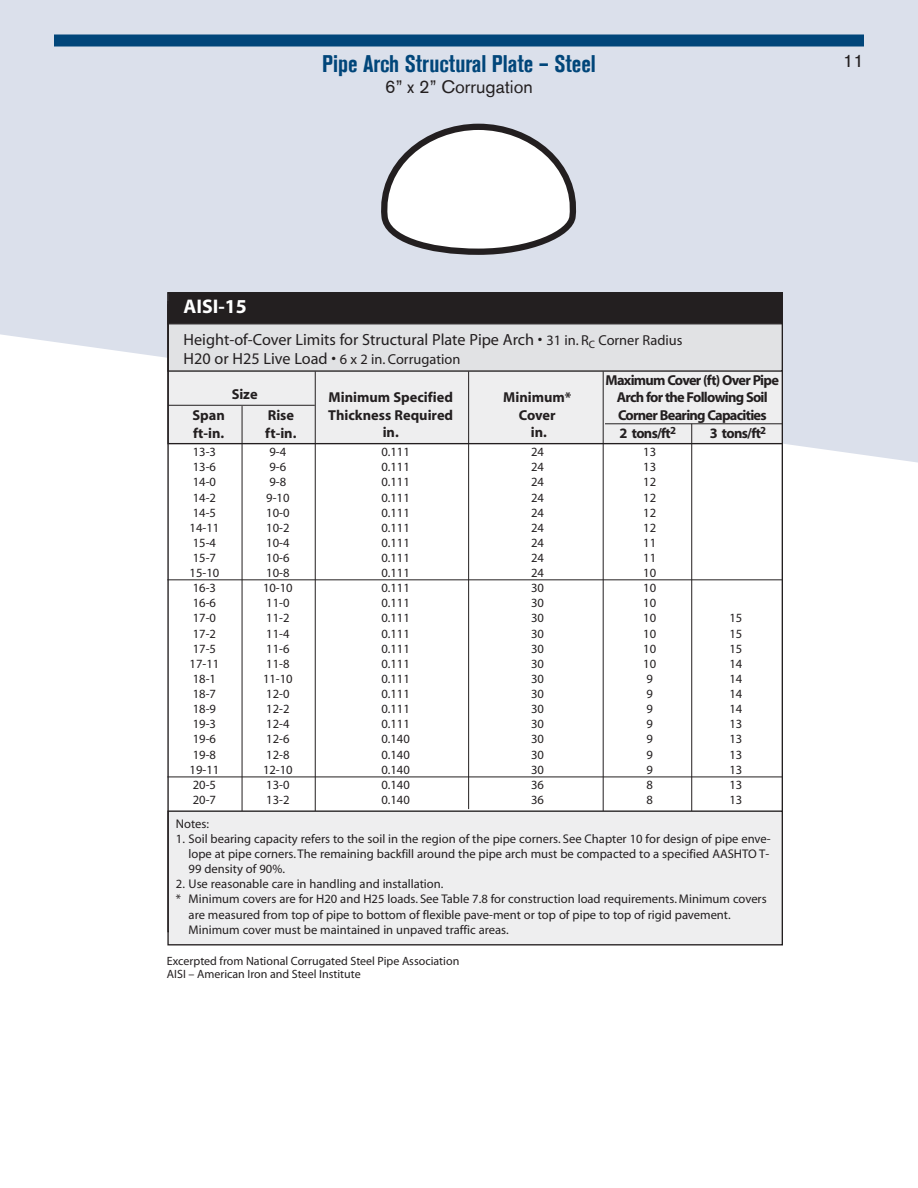
<style>
.page{position:relative;width:918px;height:1188px;background:#fff}
.page>*{position:absolute;margin:0;border:0;box-sizing:border-box;transform-origin:0 0}
.t1{font:700 condensed 24px "Akzidenz Grotesk Std";color:#01467a}
.t2{font:700 19.8px "Myriad";color:#fff}
.t3{font:18px "Akzidenz Grotesk Std";color:#231f20}
.t4{font:16.2px/19.5px "Myriad";color:#231f20}
.t5{font:700 14.4px/17.5px "Myriad";letter-spacing:-.045em;color:#231f20}
.t6{font:700 14.4px/17.2px "Myriad";color:#231f20;text-align:center}
.t7{font:12.6px/15.1px "Myriad";color:#231f20;text-align:justify}
.t8{font:12px/13.5px "Myriad Pro";color:#231f20}
.s1{font-size:14.4px}
</style>
<div class="page">
<svg style="left:0;top:0;width:918px;height:466px;background:#dee2ec"></svg>
<div style="left:54px;top:34px;width:810px;height:12px;background:#01467a"></div>
<div style="left:169px;top:306px;width:613px;height:137px;background:#eeeeef"></div>
<div style="left:169px;top:302px;width:613px;height:68px;background:#e1e2e4"></div>
<div style="left:167px;top:301px;width:616px;height:71px;border:1px solid #231f20"></div>
<div style="left:169px;top:293px;width:613px;height:30px;background:#231f20"></div>
<div style="left:167px;top:292px;width:616px;height:32px;border:1px solid #231f20"></div>
<hr style="left:315px;top:371px;width:1px;height:443px;background:#231f20">
<hr style="left:242px;top:406px;width:1px;height:409px;background:#231f20">
<hr style="left:691px;top:424px;width:1px;height:408px;background:#231f20">
<hr style="left:468px;top:371px;width:1px;height:438px;background:#231f20">
<hr style="left:603px;top:371px;width:1px;height:447px;background:#231f20">
<hr style="left:167px;top:776px;width:615px;height:1px;background:#231f20">
<hr style="left:167px;top:579px;width:615px;height:1px;background:#231f20">
<hr style="left:168px;top:405px;width:147px;height:1px;background:#231f20">
<hr style="left:605px;top:423px;width:177px;height:1px;background:#231f20">
<div style="left:169px;top:812px;width:613px;height:132px;background:#eeeeef"></div>
<div style="left:167px;top:810px;width:616px;height:135px;border:1px solid #231f20"></div>
<img style="left:345px;top:285px;width:304px;height:3px">
<svg style="left:373px;top:121px;width:206px;height:137px"></svg>
<h1 class="t1" style="left:322px;top:50px;width:275px">Pipe Arch Structural Plate – Steel</h1>
<h3 class="t3" style="left:385px;top:76px;width:149px">6” x 2” Corrugation</h3>
<h3 class="t3" style="left:843px;top:51px;width:22px">11</h3>
<h2 class="t2" style="left:184px;top:296px;width:65px">AISI-15</h2>
<p class="t4" style="left:184px;top:330px;width:500px">Height-of-Cover Limits for Structural Plate Pipe Arch • <span class="s1">31 in. R</span><sub>C</sub> <span class="s1">Corner Radius<br></span>H20 or H25 Live Load • <span class="s1">6 x 2 in. Corrugation</span></p>
<p class="t5" style="left:232px;top:386px;width:27px">Size</p>
<p class="t5" style="left:617px;top:372px;width:164px;text-indent:-11px">Maximum Cover (ft) Over Pipe<br>Arch for the Following Soil<br>Corner Bearing Capacities<br>2 tons/ft<sup>2</sup></p>
<p class="t6" style="left:328px;top:389px;width:126px">Minimum Specified<br>Thickness Required in.</p>
<p class="t6" style="left:503px;top:389px;width:70px">Minimum*<br>Cover<br>in.</p>
<p class="t5" style="left:193px;top:407px;width:34px">Span</p>
<p class="t5" style="left:268px;top:407px;width:28px">Rise</p>
<p class="t5" style="left:193px;top:425px;width:33px">ft-in.</p>
<p class="t5" style="left:265px;top:425px;width:33px">ft-in.</p>
<p class="t5" style="left:710px;top:425px;width:58px">3 tons/ft<sup>2</sup></p>
<p class="t7" style="left:190px;top:445px;width:31px;text-align:left">13-3<br>13-6<br>14-0<br>14-2<br>14-5<br>14-11<br>15-4<br>15-7<br>15-10<br>16-3<br>16-6<br>17-0<br>17-2<br>17-5<br>17-11<br>18-1<br>18-7<br>18-9<br>19-3<br>19-6<br>19-8<br>19-11<br>20-5<br>20-7</p>
<p class="t7" style="left:263px;top:445px;width:31px;text-align:center">9-4<br>9-6<br>9-8<br>9-10<br>10-0<br>10-2<br>10-4<br>10-6<br>10-8<br>10-10<br>11-0<br>11-2<br>11-4<br>11-6<br>11-8<br>11-10<br>12-0<br>12-2<br>12-4<br>12-6<br>12-8<br>12-10<br>13-0<br>13-2</p>
<p class="t7" style="left:381px;top:445px;width:30px">0.111<br>0.111<br>0.111<br>0.111<br>0.111<br>0.111<br>0.111<br>0.111<br>0.111<br>0.111<br>0.111<br>0.111<br>0.111<br>0.111<br>0.111<br>0.111<br>0.111<br>0.111<br>0.111<br>0.140<br>0.140<br>0.140<br>0.140<br>0.140</p>
<p class="t7" style="left:531px;top:445px;width:14px">24<br>24<br>24<br>24<br>24<br>24<br>24<br>24<br>24<br>30<br>30<br>30<br>30<br>30<br>30<br>30<br>30<br>30<br>30<br>30<br>30<br>30<br>36<br>36</p>
<p class="t7" style="left:643px;top:445px;width:14px;text-align:left">13<br>13<br>12<br>12<br>12<br>12<br>11<br>11<br>10<br>10<br>10<br>10<br>10<br>10<br>10<br>9<br>9<br>9<br>9<br>9<br>9<br>9<br>8<br>8</p>
<p class="t7" style="left:729px;top:611px;width:14px">15<br>15<br>15<br>14<br>14<br>14<br>14<br>13<br>13<br>13<br>13<br>13<br>13</p>
<p class="t7" style="left:176px;top:817px;width:35px">Notes:</p>
<p class="t7" style="left:189px;top:832px;width:584px;text-indent:-13px">1. Soil bearing capacity refers to the soil in the region of the pipe corners. See Chapter 10 for design of pipe enve&shy;lope at pipe corners. The remaining backfill around the pipe arch must be compacted to a specified AASHTO T-99 density of 90%.</p>
<p class="t7" style="left:176px;top:877px;width:269px">2. Use reasonable care in handling and installation.</p>
<p class="t7" style="left:176px;top:892px;width:592px">* Minimum covers are for H20 and H25 loads. See Table 7.8 for construction load requirements. Minimum covers</p>
<p class="t7" style="left:189px;top:907px;width:544px">are measured from top of pipe to bottom of flexible pave-ment or top of pipe to top of rigid pavement.</p>
<p class="t7" style="left:189px;top:922px;width:322px">Minimum cover must be maintained in unpaved traffic areas.</p>
<p class="t8" style="left:167px;top:954px;width:294px">Excerpted from National Corrugated Steel Pipe Association<br>AISI – American Iron and Steel Institute</p>
</div>
